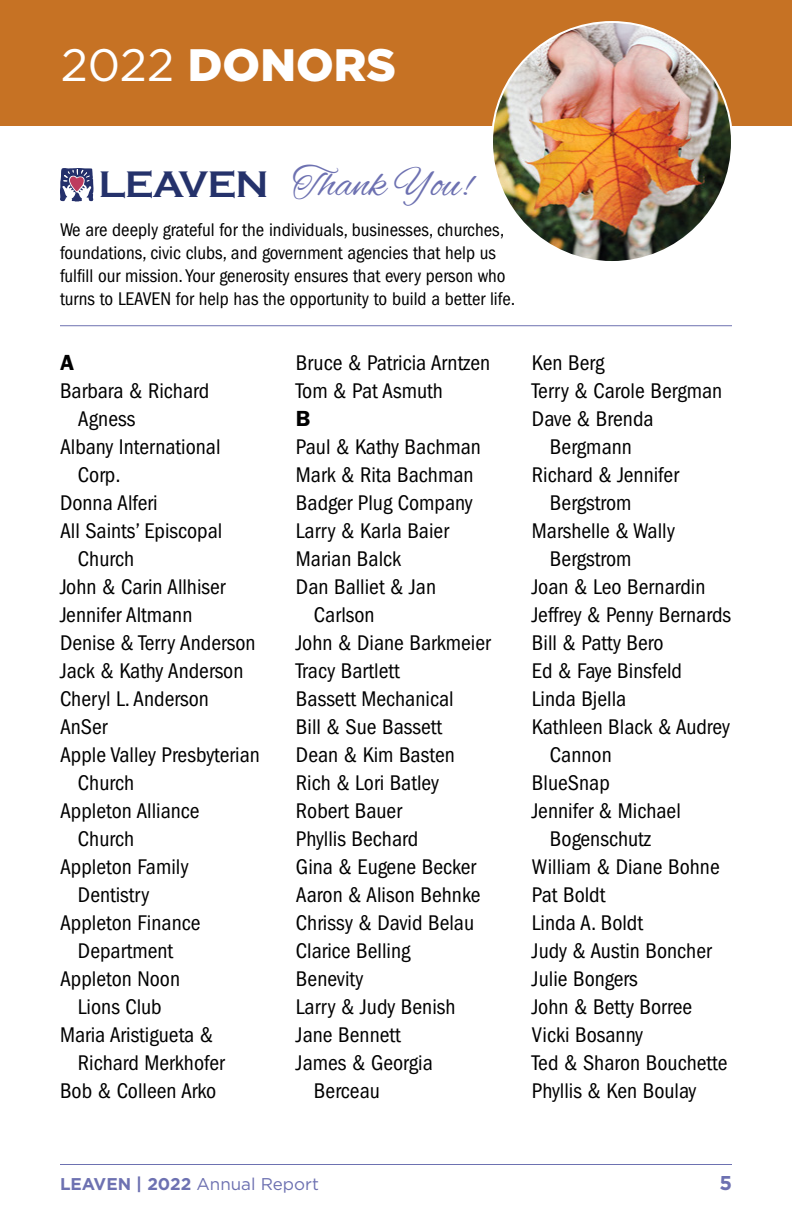
<style>
.page{position:relative;width:792px;height:1224px;background:#fff}
.page>*{position:absolute;margin:0;border:0;box-sizing:border-box;transform-origin:0 0}
.t1{font:900 45.4px "Gotham";color:#fff}
.t2{font:42.6px "Alex Brush";letter-spacing:-.01em;color:#6d71b1}
.t3{font:condensed 22px/28px "ITC Franklin Gothic Std";color:#000}
.t4{font:600 22px "ITC Franklin Gothic Std";color:#000}
.t5{font:700 20px "Gotham";color:#6d71b1}
.t6{font:condensed 19px/23px "ITC Franklin Gothic Std";color:#000}
.t7{font:17px "Gotham";color:#6d71b1}
.s1{font-weight:400}
.s2{font-family:"Copperplate Gothic";font-weight:700;font-size:38px;color:#25326b}
.s3{font-weight:700}
</style>
<div class="page">
<div style="left:0;top:0;width:792px;height:126px;background:#c67224"></div>
<hr style="left:60px;top:1164px;width:672px;height:1px;background:#6d71b1">
<hr style="left:60px;top:325px;width:672px;height:1px;background:#6d71b1">
<img style="left:492px;top:22px;width:240px;height:240px;border-radius:120px">
<svg style="left:60px;top:168px;width:33px;height:34px"></svg>
<h1 class="t1" style="left:61px;top:34px;width:337px"><span class="s1">2022</span> DONORS</h1>
<h2 class="t2" style="left:99px;top:160px;width:374px"><span class="s2">LEAVEN</span> Thank You!</h2>
<p class="t6" style="left:60px;top:219px;width:457px">We are deeply grateful for the individuals, businesses, churches, foundations, civic clubs, and government agencies that help us fulfill our mission. Your generosity ensures that every person who turns to LEAVEN for help has the opportunity to build a better life.</p>
<p class="t4" style="left:60px;top:349px;width:16px">A</p>
<p class="t3" style="left:60px;top:377px;width:151px">Barbara &amp; Richard</p>
<p class="t3" style="left:78px;top:405px;width:59px">Agness</p>
<p class="t3" style="left:60px;top:433px;width:162px">Albany International</p>
<p class="t3" style="left:78px;top:461px;width:44px">Corp.</p>
<p class="t3" style="left:60px;top:489px;width:99px">Donna Alferi</p>
<p class="t3" style="left:60px;top:517px;width:164px">All Saints’ Episcopal</p>
<p class="t3" style="left:78px;top:545px;width:58px">Church</p>
<p class="t3" style="left:60px;top:573px;width:167px">John &amp; Carin Allhiser</p>
<p class="t3" style="left:60px;top:601px;width:134px">Jennifer Altmann</p>
<p class="t3" style="left:60px;top:629px;width:197px">Denise &amp; Terry Anderson</p>
<p class="t3" style="left:60px;top:657px;width:185px">Jack &amp; Kathy Anderson</p>
<p class="t3" style="left:60px;top:685px;width:150px">Cheryl L. Anderson</p>
<p class="t3" style="left:60px;top:713px;width:49px">AnSer</p>
<p class="t3" style="left:60px;top:741px;width:201px">Apple Valley Presbyterian</p>
<p class="t3" style="left:78px;top:769px;width:58px">Church</p>
<p class="t3" style="left:60px;top:797px;width:141px">Appleton Alliance</p>
<p class="t3" style="left:78px;top:825px;width:58px">Church</p>
<p class="t3" style="left:60px;top:853px;width:130px">Appleton Family</p>
<p class="t3" style="left:78px;top:881px;width:73px">Dentistry</p>
<p class="t3" style="left:60px;top:909px;width:142px">Appleton Finance</p>
<p class="t3" style="left:78px;top:937px;width:97px">Department</p>
<p class="t3" style="left:60px;top:965px;width:122px">Appleton Noon</p>
<p class="t3" style="left:78px;top:993px;width:85px">Lions Club</p>
<p class="t3" style="left:60px;top:1021px;width:155px">Maria Aristigueta &amp;</p>
<p class="t3" style="left:78px;top:1049px;width:148px">Richard Merkhofer</p>
<p class="t3" style="left:60px;top:1077px;width:158px">Bob &amp; Colleen Arko</p>
<p class="t3" style="left:296px;top:349px;width:196px">Bruce &amp; Patricia Arntzen<br>Tom &amp; Pat Asmuth</p>
<p class="t4" style="left:296px;top:405px;width:16px">B</p>
<p class="t3" style="left:296px;top:433px;width:187px">Paul &amp; Kathy Bachman</p>
<p class="t3" style="left:296px;top:461px;width:179px">Mark &amp; Rita Bachman</p>
<p class="t3" style="left:296px;top:489px;width:178px">Badger Plug Company</p>
<p class="t3" style="left:296px;top:517px;width:154px">Larry &amp; Karla Baier</p>
<p class="t3" style="left:296px;top:545px;width:107px">Marian Balck</p>
<p class="t3" style="left:296px;top:573px;width:142px">Dan Balliet &amp; Jan</p>
<p class="t3" style="left:314px;top:601px;width:62px">Carlson</p>
<p class="t3" style="left:296px;top:629px;width:196px">John &amp; Diane Barkmeier</p>
<p class="t3" style="left:296px;top:657px;width:105px">Tracy Bartlett</p>
<p class="t3" style="left:296px;top:685px;width:159px">Bassett Mechanical</p>
<p class="t3" style="left:296px;top:713px;width:148px">Bill &amp; Sue Bassett</p>
<p class="t3" style="left:296px;top:741px;width:160px">Dean &amp; Kim Basten</p>
<p class="t3" style="left:296px;top:769px;width:145px">Rich &amp; Lori Batley</p>
<p class="t3" style="left:296px;top:797px;width:107px">Robert Bauer</p>
<p class="t3" style="left:296px;top:825px;width:124px">Phyllis Bechard</p>
<p class="t3" style="left:296px;top:853px;width:182px">Gina &amp; Eugene Becker</p>
<p class="t3" style="left:296px;top:881px;width:186px">Aaron &amp; Alison Behnke</p>
<p class="t3" style="left:296px;top:909px;width:180px">Chrissy &amp; David Belau</p>
<p class="t3" style="left:296px;top:937px;width:116px">Clarice Belling</p>
<p class="t3" style="left:296px;top:965px;width:69px">Benevity</p>
<p class="t3" style="left:296px;top:993px;width:161px">Larry &amp; Judy Benish</p>
<p class="t3" style="left:296px;top:1021px;width:106px">Jane Bennett</p>
<p class="t3" style="left:296px;top:1049px;width:138px">James &amp; Georgia</p>
<p class="t3" style="left:314px;top:1077px;width:67px">Berceau</p>
<p class="t3" style="left:532px;top:349px;width:74px">Ken Berg</p>
<p class="t3" style="left:532px;top:377px;width:192px">Terry &amp; Carole Bergman</p>
<p class="t3" style="left:532px;top:405px;width:123px">Dave &amp; Brenda</p>
<p class="t3" style="left:550px;top:433px;width:84px">Bergmann</p>
<p class="t3" style="left:532px;top:461px;width:148px">Richard &amp; Jennifer</p>
<p class="t3" style="left:550px;top:489px;width:83px">Bergstrom</p>
<p class="t3" style="left:532px;top:517px;width:144px">Marshelle &amp; Wally</p>
<p class="t3" style="left:550px;top:545px;width:83px">Bergstrom</p>
<p class="t3" style="left:532px;top:573px;width:175px">Joan &amp; Leo Bernardin</p>
<p class="t3" style="left:532px;top:601px;width:201px">Jeffrey &amp; Penny Bernards</p>
<p class="t3" style="left:532px;top:629px;width:133px">Bill &amp; Patty Bero</p>
<p class="t3" style="left:532px;top:657px;width:152px">Ed &amp; Faye Binsfeld</p>
<p class="t3" style="left:532px;top:685px;width:96px">Linda Bjella</p>
<p class="t3" style="left:532px;top:713px;width:200px">Kathleen Black &amp; Audrey</p>
<p class="t3" style="left:550px;top:741px;width:63px">Cannon</p>
<p class="t3" style="left:532px;top:769px;width:79px">BlueSnap</p>
<p class="t3" style="left:532px;top:797px;width:150px">Jennifer &amp; Michael</p>
<p class="t3" style="left:550px;top:825px;width:103px">Bogenschutz</p>
<p class="t3" style="left:532px;top:853px;width:189px">William &amp; Diane Bohne</p>
<p class="t3" style="left:532px;top:881px;width:75px">Pat Boldt</p>
<p class="t3" style="left:532px;top:909px;width:113px">Linda A. Boldt</p>
<p class="t3" style="left:532px;top:937px;width:181px">Judy &amp; Austin Boncher</p>
<p class="t3" style="left:532px;top:965px;width:107px">Julie Bongers</p>
<p class="t3" style="left:532px;top:993px;width:162px">John &amp; Betty Borree</p>
<p class="t3" style="left:532px;top:1021px;width:113px">Vicki Bosanny</p>
<p class="t3" style="left:532px;top:1049px;width:197px">Ted &amp; Sharon Bouchette</p>
<p class="t3" style="left:532px;top:1077px;width:166px">Phyllis &amp; Ken Boulay</p>
<p class="t7" style="left:60px;top:1173px;width:260px"><span class="s3">LEAVEN | 2022</span> Annual Report</p>
<p class="t5" style="left:719px;top:1170px;width:14px">5</p>
</div>
